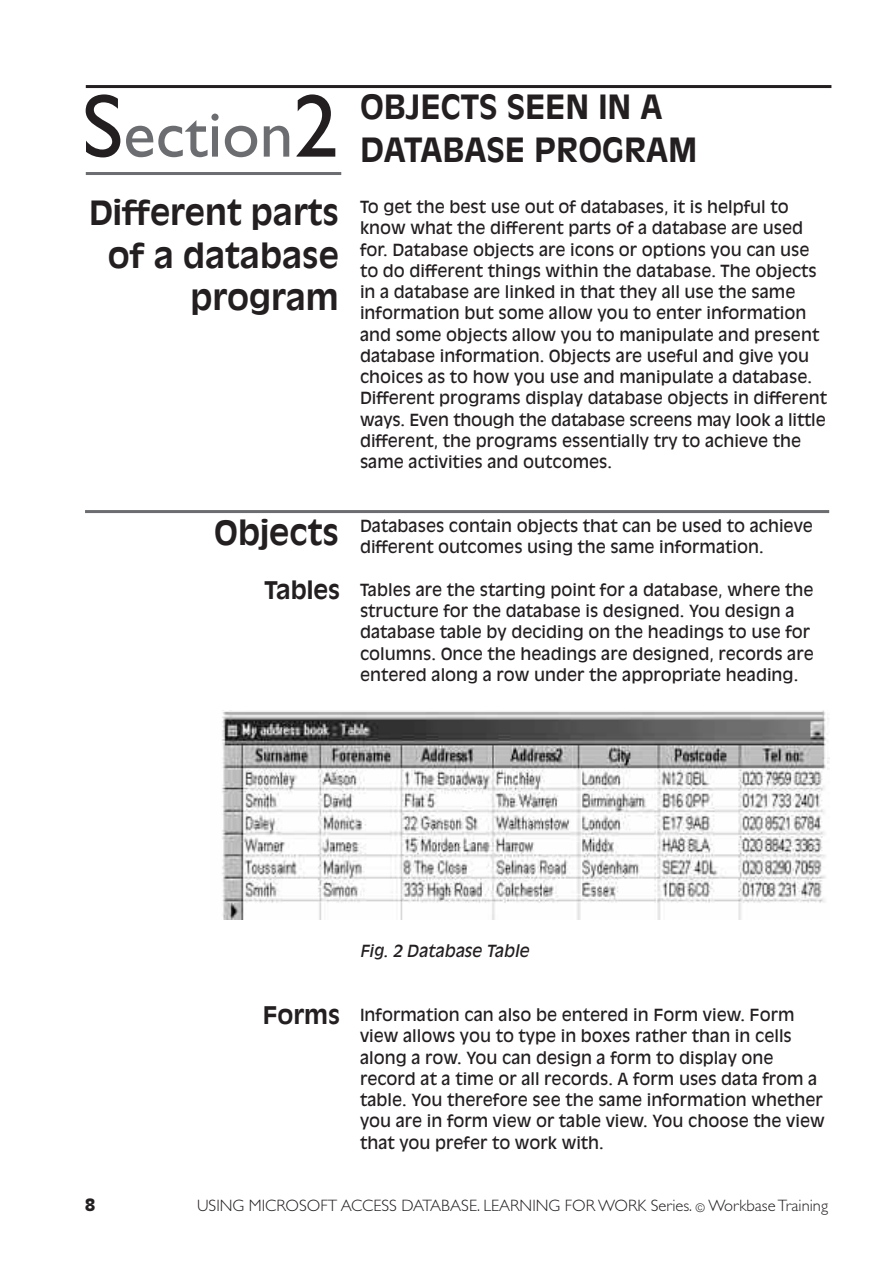
<style>
.page{position:relative;width:893px;height:1263px;background:#fff}
.page>*{position:absolute;margin:0;border:0;box-sizing:border-box;transform-origin:0 0}
.t1{font:67.5px "Gill Sans";color:#6c6d70}
.t2{font:700 33px/42.5px "Antique Olive";color:#231f20}
.t3{font:700 24px "Antique Olive";color:#231f20}
.t4{font:16.5px/21.3px "Antique Olive";color:#231f20}
.t5{font:300 16.5px "Gill Sans";color:#231f20}
.t6{font:italic 16.5px "Antique Olive";color:#231f20}
.t7{font:900 16.5px "Antique Olive";color:#231f20}
.s1{font-size:90px;color:#231f20}
.s2{font-size:12px}
</style>
<div class="page">
<hr style="left:86px;top:85px;width:745px;height:3px;background:#231f20">
<hr style="left:86px;top:172px;width:255px;height:3px;background:#6c6d70">
<hr style="left:85px;top:510px;width:744px;height:3px;background:#6c6d70">
<img style="left:222px;top:710px;width:607px;height:210px">
<h1 class="t1" style="left:82px;top:108px;width:258px"><span class="s1">S</span>ection<span class="s1">2</span></h1>
<h2 class="t2" style="left:89px;top:194px;width:251px;text-align:right">Different parts of a database program</h2>
<h2 class="t2" style="left:214px;top:513px;width:126px">Objects</h2>
<h3 class="t3" style="left:265px;top:580px;width:77px">Tables</h3>
<h2 class="t2" style="left:360px;top:88px;width:339px">OBJECTS SEEN IN A<br>DATABASE PROGRAM</h2>
<p class="t4" style="left:360px;top:197px;width:469px">To get the best use out of databases, it is helpful to know what the different parts of a database are used for. Database objects are icons or options you can use to do different things within the database. The objects in a database are linked in that they all use the same information but some allow you to enter information and some objects allow you to manipulate and present database information. Objects are useful and give you choices as to how you use and manipulate a database.<br>Different programs display database objects in different ways. Even though the database screens may look a little different, the programs essentially try to achieve the same activities and outcomes.</p>
<p class="t4" style="left:360px;top:516px;width:454px">Databases contain objects that can be used to achieve different outcomes using the same information.</p>
<p class="t4" style="left:360px;top:580px;width:455px">Tables are the starting point for a database, where the structure for the database is designed. You design a database table by deciding on the headings to use for columns. Once the headings are designed, records are entered along a row under the appropriate heading.</p>
<h3 class="t3" style="left:263px;top:1005px;width:79px">Forms</h3>
<p class="t6" style="left:360px;top:944px;width:171px">Fig. 2 Database Table</p>
<p class="t4" style="left:360px;top:1005px;width:466px">Information can also be entered in Form view. Form view allows you to type in boxes rather than in cells along a row. You can design a form to display one record at a time or all records. A form uses data from a table. You therefore see the same information whether you are in form view or table view. You choose the view that you prefer to work with.</p>
<p class="t7" style="left:85px;top:1198px;width:12px">8</p>
<p class="t5" style="left:197px;top:1196px;width:632px">USING MICROSOFT ACCESS DATABASE. LEARNING FOR WORK Series. <span class="s2">©</span> WorkbaseTraining</p>
</div>
